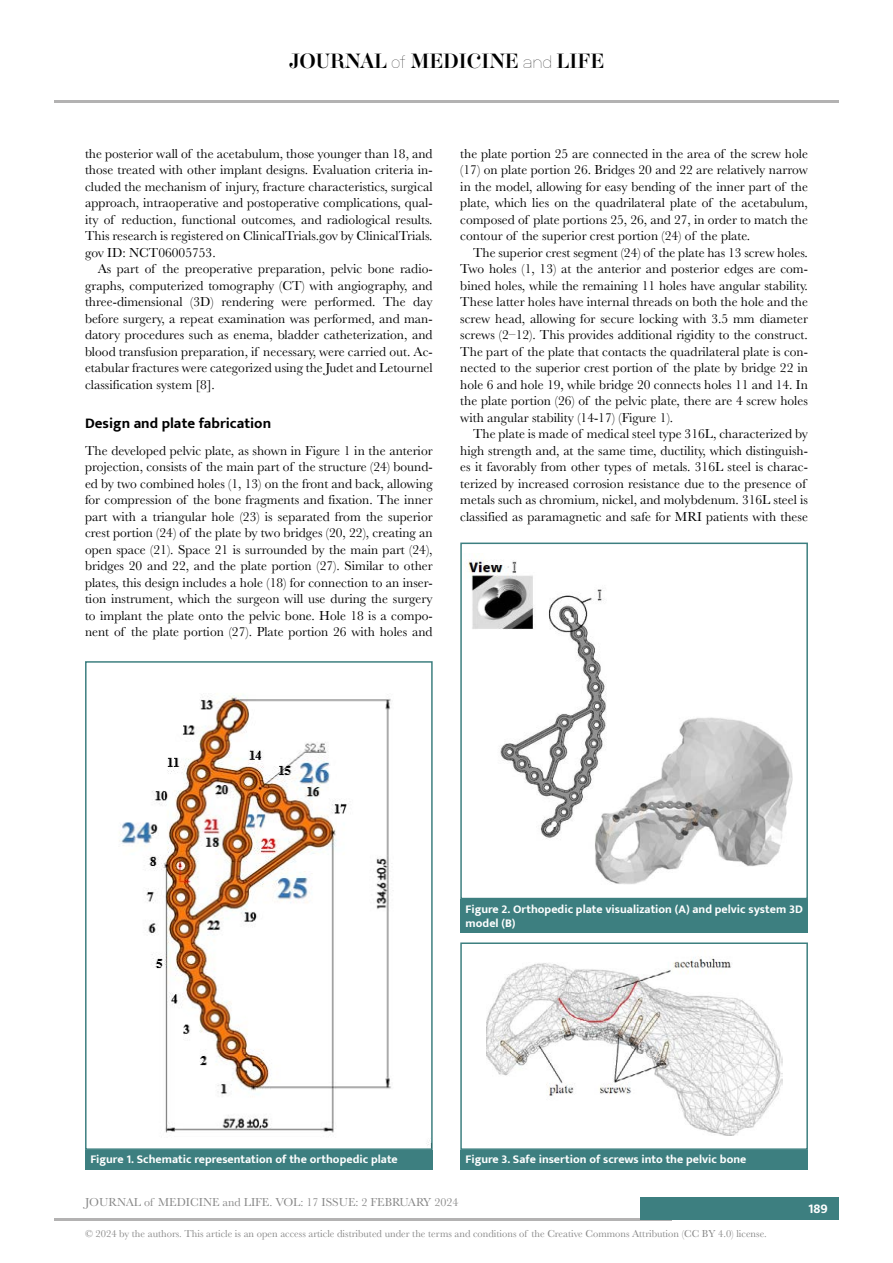
<style>
.page{position:relative;width:893px;height:1263px;background:#fff}
.page>*{position:absolute;margin:0;border:0;box-sizing:border-box;transform-origin:0 0}
.t1{font:18px "Aker Brygge Display";color:#000}
.t2{font:700 15px "Mukta";color:#000}
.t3{font:13.5px/16.5px "Baskerville";color:#000;text-align:justify}
.t4{font:700 13.5px "Mukta";color:#fff}
.t5{font:700 12px/14.4px "Mukta";color:#fff}
.t6{font:12px "Baskerville";color:#878787}
.t7{font:10.5px "Baskerville";color:#878787}
.s1{font-family:"Neubau Grotesk Lei"}
</style>
<div class="page">
<hr style="left:54px;top:100px;width:785px;height:2px;background:#b3b2b2">
<hr style="left:54px;top:1218px;width:618px;height:2px;background:#b3b2b2">
<div style="left:641px;top:1198px;width:198px;height:22px;background:#3d7f80"></div>
<div style="left:85px;top:1150px;width:348px;height:19px;background:#3d7f80"></div>
<img style="left:119px;top:695px;width:311px;height:451px">
<div style="left:85px;top:661px;width:348px;height:489px;border:2px solid #3d7f80"></div>
<div style="left:460px;top:899px;width:348px;height:34px;background:#3d7f80"></div>
<img style="left:468px;top:555px;width:134px;height:284px">
<div style="left:460px;top:542px;width:348px;height:357px;border:2px solid #3d7f80"></div>
<img style="left:547px;top:675px;width:246px;height:209px">
<div style="left:460px;top:1150px;width:348px;height:19px;background:#3d7f80"></div>
<img style="left:487px;top:957px;width:296px;height:178px">
<div style="left:460px;top:942px;width:348px;height:208px;border:2px solid #3d7f80"></div>
<h1 class="t1" style="left:289px;top:49px;width:317px">JOURNAL <span class="s1">of</span> MEDICINE <span class="s1">and</span> LIFE</h1>
<p class="t3" style="left:85px;top:145px;width:349px">the posterior wall of the acetabulum, those younger than 18, and those treated with other implant designs. Evaluation criteria in&shy;cluded the mechanism of injury, fracture characteristics, surgical approach, intraoperative and postoperative complications, qual&shy;ity of reduction, functional outcomes, and radiological results.<br>This research is registered on ClinicalTrials.gov by ClinicalTrials. gov ID: NCT06005753.</p>
<p class="t3" style="left:85px;top:261px;width:349px;text-indent:13px">As part of the preoperative preparation, pelvic bone radio&shy;graphs, computerized tomography (CT) with angiography, and three-dimensional (3D) rendering were performed. The day before surgery, a repeat examination was performed, and man&shy;datory procedures such as enema, bladder catheterization, and blood transfusion preparation, if necessary, were carried out. Ac&shy;etabular fractures were categorized using the Judet and Letournel classification system [8].</p>
<p class="t2" style="left:85px;top:414px;width:188px">Design and plate fabrication</p>
<p class="t3" style="left:85px;top:442px;width:349px">The developed pelvic plate, as shown in Figure 1 in the anterior projection, consists of the main part of the structure (24) bound&shy;ed by two combined holes (1, 13) on the front and back, allowing for compression of the bone fragments and fixation. The inner part with a triangular hole (23) is separated from the superior crest portion (24) of the plate by two bridges (20, 22), creating an open space (21). Space 21 is surrounded by the main part (24), bridges 20 and 22, and the plate portion (27). Similar to other plates, this design includes a hole (18) for connection to an inser&shy;tion instrument, which the surgeon will use during the surgery to implant the plate onto the pelvic bone. Hole 18 is a compo&shy;nent of the plate portion (27). Plate portion 26 with holes and</p>
<p class="t3" style="left:460px;top:145px;width:349px">the plate portion 25 are connected in the area of the screw hole (17) on plate portion 26. Bridges 20 and 22 are relatively narrow in the model, allowing for easy bending of the inner part of the plate, which lies on the quadrilateral plate of the acetabulum, composed of plate portions 25, 26, and 27, in order to match the contour of the superior crest portion (24) of the plate.</p>
<p class="t3" style="left:460px;top:244px;width:349px;text-indent:13px">The superior crest segment (24) of the plate has 13 screw holes.<br>Two holes (1, 13) at the anterior and posterior edges are com&shy;bined holes, while the remaining 11 holes have angular stability.<br>These latter holes have internal threads on both the hole and the screw head, allowing for secure locking with 3.5 mm diameter screws (2–12). This provides additional rigidity to the construct.<br>The part of the plate that contacts the quadrilateral plate is con&shy;nected to the superior crest portion of the plate by bridge 22 in hole 6 and hole 19, while bridge 20 connects holes 11 and 14. In the plate portion (26) of the pelvic plate, there are 4 screw holes with angular stability (14-17) (Figure 1).</p>
<p class="t3" style="left:460px;top:426px;width:349px;text-align:left;text-indent:13px">The plate is made of medical steel type 316L, characterized by high strength and, at the same time, ductility, which distinguish&shy;es it favorably from other types of metals. 316L steel is charac&shy;terized by increased corrosion resistance due to the presence of metals such as chromium, nickel, and molybdenum. 316L steel is classified as paramagnetic and safe for MRI patients with these</p>
<p class="t5" style="left:466px;top:901px;width:339px">Figure 2. Orthopedic plate visualization (A) and pelvic system 3D model (B)</p>
<p class="t5" style="left:90px;top:1152px;width:309px">Figure 1. Schematic representation of the orthopedic plate</p>
<p class="t5" style="left:466px;top:1152px;width:282px">Figure 3. Safe insertion of screws into the pelvic bone</p>
<p class="t6" style="left:85px;top:1195px;width:375px">JOURNAL of MEDICINE and LIFE. VOL: 17 ISSUE: 2 FEBRUARY 2024</p>
<p class="t7" style="left:85px;top:1226px;width:683px">© 2024 by the authors. This article is an open access article distributed under the terms and conditions of the Creative Commons Attribution (CC BY 4.0) license.</p>
<p class="t4" style="left:808px;top:1200px;width:21px">189</p>
</div>
